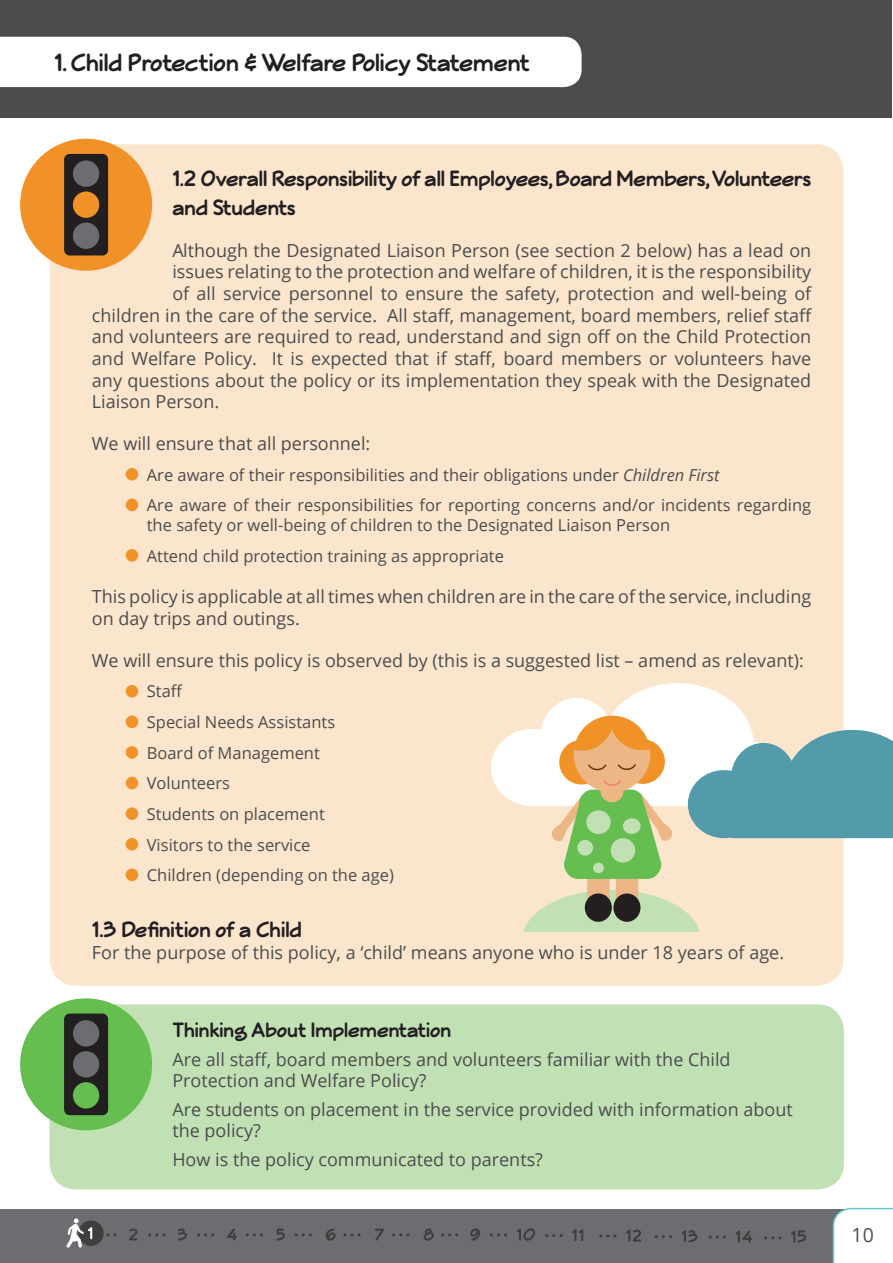
<style>
.page{position:relative;width:893px;height:1263px;background:#fff}
.page>*{position:absolute;margin:0;border:0;box-sizing:border-box;transform-origin:0 0}
.t1{font:700 27px "Veggieburger";color:#231f20}
.t2{font:700 24px/28.8px "Veggieburger";color:#231f20}
.t3{font:700 22.5px "Veggieburger";color:#231f20}
.t4{font:19.5px "Open Sans";color:#4b4c4d}
.t5{font:18px/21.6px "Open Sans";color:#4b4c4d}
.t6{font:16.5px/30.6px "Open Sans";color:#4b4c4d}
.s1{font-style:italic}
</style>
<div class="page">
<div style="left:0;top:1209px;width:893px;height:54px;background:#6c6d70"></div>
<svg style="left:656px;top:1235px;width:16px;height:3px"></svg>
<svg style="left:710px;top:1235px;width:16px;height:3px"></svg>
<svg style="left:766px;top:1236px;width:16px;height:3px"></svg>
<svg style="left:227px;top:1228px;width:10px;height:12px"></svg>
<svg style="left:129px;top:1228px;width:8px;height:12px"></svg>
<svg style="left:178px;top:1228px;width:9px;height:12px"></svg>
<svg style="left:276px;top:1229px;width:9px;height:11px"></svg>
<svg style="left:326px;top:1228px;width:10px;height:12px"></svg>
<svg style="left:375px;top:1229px;width:9px;height:11px"></svg>
<svg style="left:424px;top:1228px;width:10px;height:12px"></svg>
<svg style="left:470px;top:1228px;width:10px;height:12px"></svg>
<svg style="left:517px;top:1228px;width:18px;height:12px"></svg>
<svg style="left:106px;top:1233px;width:11px;height:3px"></svg>
<svg style="left:150px;top:1233px;width:16px;height:3px"></svg>
<svg style="left:198px;top:1233px;width:16px;height:3px"></svg>
<svg style="left:247px;top:1233px;width:16px;height:3px"></svg>
<svg style="left:296px;top:1233px;width:16px;height:3px"></svg>
<svg style="left:345px;top:1233px;width:16px;height:3px"></svg>
<svg style="left:394px;top:1233px;width:16px;height:3px"></svg>
<svg style="left:442px;top:1233px;width:16px;height:3px"></svg>
<svg style="left:491px;top:1233px;width:16px;height:3px"></svg>
<svg style="left:547px;top:1234px;width:16px;height:3px"></svg>
<svg style="left:572px;top:1229px;width:11px;height:12px"></svg>
<svg style="left:601px;top:1234px;width:16px;height:3px"></svg>
<svg style="left:626px;top:1229px;width:15px;height:12px"></svg>
<svg style="left:682px;top:1230px;width:15px;height:12px"></svg>
<svg style="left:736px;top:1230px;width:16px;height:13px"></svg>
<svg style="left:791px;top:1230px;width:15px;height:13px"></svg>
<div style="left:50px;top:144px;width:793px;height:841px;background:#fbe5cc;border-radius:27px"></div>
<div style="left:20px;top:139px;width:132px;height:132px;background:#f09228;border-radius:50%"></div>
<div style="left:64px;top:154px;width:44px;height:101px;background:#231f20;border-radius:5px"></div>
<div style="left:73px;top:161px;width:26px;height:26px;background:#6c6d70;border-radius:50%"></div>
<div style="left:73px;top:192px;width:26px;height:26px;background:#f09228;border-radius:50%"></div>
<div style="left:73px;top:223px;width:26px;height:26px;background:#6c6d70;border-radius:50%"></div>
<div style="left:50px;top:1004px;width:794px;height:185px;background:#c1e0b4;border-radius:27px"></div>
<div style="left:20px;top:998px;width:132px;height:132px;background:#66bd50;border-radius:50%"></div>
<div style="left:64px;top:1013px;width:44px;height:102px;background:#231f20;border-radius:5px"></div>
<div style="left:73px;top:1082px;width:26px;height:26px;background:#66bd50;border-radius:50%"></div>
<div style="left:73px;top:1051px;width:26px;height:26px;background:#6c6d70;border-radius:50%"></div>
<div style="left:73px;top:1020px;width:26px;height:26px;background:#6c6d70;border-radius:50%"></div>
<svg style="left:491px;top:683px;width:402px;height:249px"></svg>
<div style="left:577px;top:840px;width:16px;height:16px;background:#c1e0b4;border-radius:50%"></div>
<div style="left:611px;top:838px;width:24px;height:24px;background:#c1e0b4;border-radius:50%"></div>
<div style="left:593px;top:862px;width:11px;height:11px;background:#c1e0b4;border-radius:50%"></div>
<div style="left:586px;top:810px;width:25px;height:24px;background:#c1e0b4;border-radius:50%"></div>
<div style="left:623px;top:818px;width:18px;height:16px;background:#c1e0b4;border-radius:50%"></div>
<div style="left:0;top:0;width:892px;height:118px;background:#4b4c4d"></div>
<div style="left:0;top:37px;width:582px;height:50px;background:#fff"></div>
<div style="left:126px;top:468px;width:12px;height:13px;background:#f09228;border-radius:50%"></div>
<div style="left:126px;top:499px;width:12px;height:12px;background:#f09228;border-radius:50%"></div>
<div style="left:126px;top:549px;width:12px;height:13px;background:#f09228;border-radius:50%"></div>
<div style="left:126px;top:685px;width:12px;height:12px;background:#f09228;border-radius:50%"></div>
<div style="left:126px;top:715px;width:12px;height:13px;background:#f09228;border-radius:50%"></div>
<div style="left:126px;top:746px;width:12px;height:13px;background:#f09228;border-radius:50%"></div>
<div style="left:126px;top:777px;width:12px;height:12px;background:#f09228;border-radius:50%"></div>
<div style="left:126px;top:807px;width:12px;height:13px;background:#f09228;border-radius:50%"></div>
<div style="left:126px;top:838px;width:12px;height:12px;background:#f09228;border-radius:50%"></div>
<div style="left:126px;top:868px;width:12px;height:13px;background:#f09228;border-radius:50%"></div>
<div style="left:78px;top:1220px;width:26px;height:26px;background:#3e3e3f;border-radius:50%"></div>
<svg style="left:67px;top:1218px;width:25px;height:29px"></svg>
<svg style="left:833px;top:1208px;width:60px;height:55px;background:#f6fafb"></svg>
<h1 class="t1" style="left:54px;top:48px;width:477px">1. Child Protection &amp; Welfare Policy Statement</h1>
<h2 class="t2" style="left:172px;top:164px;width:640px">1.2 Overall Responsibility of all Employees, Board Members, Volunteers and Students</h2>
<p class="t5" style="left:172px;top:239px;width:640px">Although the Designated Liaison Person (see section 2 below) has a lead on</p>
<p class="t5" style="left:172px;top:261px;width:640px">issues relating to the protection and welfare of children, it is the responsibility</p>
<p class="t5" style="left:172px;top:282px;width:640px">of all service personnel to ensure the safety, protection and well-being of</p>
<p class="t5" style="left:92px;top:304px;width:722px">children in the care of the service. All staff, management, board members, relief staff</p>
<p class="t5" style="left:92px;top:325px;width:721px">and volunteers are required to read, understand and sign off on the Child Protection</p>
<p class="t5" style="left:92px;top:347px;width:721px">and Welfare Policy. It is expected that if staff, board members or volunteers have</p>
<p class="t5" style="left:92px;top:369px;width:721px">any questions about the policy or its implementation they speak with the Designated</p>
<p class="t5" style="left:92px;top:390px;width:129px">Liaison Person.</p>
<p class="t5" style="left:92px;top:432px;width:280px">We will ensure that all personnel:</p>
<p class="t6" style="left:147px;top:459px;width:666px">Are aware of their responsibilities and their obligations under <span class="s1">Children First<br></span>Are aware of their responsibilities for reporting concerns and/or incidents regarding</p>
<p class="t6" style="left:147px;top:509px;width:525px">the safety or well-being of children to the Designated Liaison Person<br>Attend child protection training as appropriate</p>
<p class="t5" style="left:92px;top:586px;width:721px">This policy is applicable at all times when children are in the care of the service, including on day trips and outings.</p>
<p class="t5" style="left:92px;top:649px;width:713px">We will ensure this policy is observed by (this is a suggested list – amend as relevant):</p>
<p class="t6" style="left:147px;top:676px;width:249px">Staff<br>Special Needs Assistants<br>Board of Management<br>Volunteers<br>Students on placement<br>Visitors to the service<br>Children (depending on the age)</p>
<h2 class="t2" style="left:92px;top:915px;width:211px">1.3 Definition of a Child</h2>
<p class="t5" style="left:92px;top:941px;width:694px">For the purpose of this policy, a ‘child’ means anyone who is under 18 years of age.</p>
<p class="t3" style="left:172px;top:1018px;width:280px">Thinking About Implementation</p>
<p class="t5" style="left:172px;top:1048px;width:560px">Are all staff, board members and volunteers familiar with the Child<br>Protection and Welfare Policy?</p>
<p class="t5" style="left:172px;top:1098px;width:622px">Are students on placement in the service provided with information about the policy?</p>
<p class="t5" style="left:172px;top:1148px;width:372px">How is the policy communicated to parents?</p>
<p class="t4" style="left:852px;top:1222px;width:24px">10</p>
</div>
